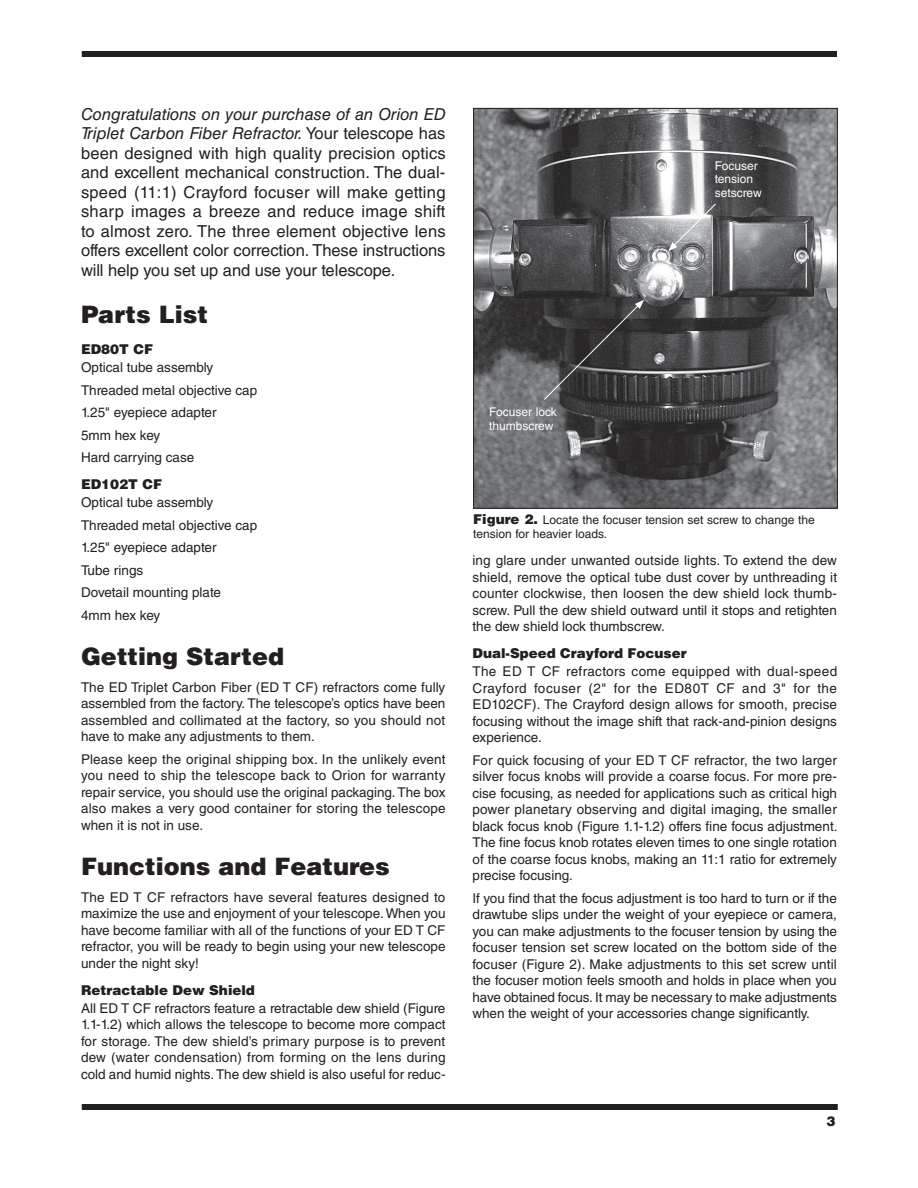
<style>
.page{position:relative;width:918px;height:1188px;background:#fff}
.page>*{position:absolute;margin:0;border:0;box-sizing:border-box;transform-origin:0 0}
.IN_Section_Head{font:900 24px "Helvetica LT Std";color:#231f20}
.IN_Intro_Body{font:16.5px/19.5px "Helvetica LT Std";letter-spacing:-.005em;color:#231f20;text-align:justify}
.IN_Body_Text{font:13.5px/16.5px "Helvetica LT Std";color:#231f20;text-align:justify}
.IN_Section_Subhead{font:900 13.5px "Helvetica LT Std";color:#231f20}
.t1{font:900 13.5px "Helvetica";color:#231f20}
.IN_Caption{font:12px/13.5px "Helvetica LT Std";color:#231f20}
.t2{font:12px/13.5px "Helvetica LT Std";color:#fff}
.s1{font-style:italic}
.s2{font-family:"Helvetica";font-weight:900;font-size:13.5px}
</style>
<div class="page">
<div style="left:82px;top:51px;width:755px;height:6px;background:#231f20"></div>
<div style="left:82px;top:1104px;width:756px;height:6px;background:#231f20"></div>
<img style="left:475px;top:110px;width:361px;height:397px">
<div style="left:473px;top:108px;width:365px;height:401px;border:1px solid #231f20"></div>
<svg style="left:543px;top:300px;width:101px;height:101px;background:#403f40"></svg>
<svg style="left:668px;top:203px;width:49px;height:48px;background:#acadaf"></svg>
<p class="IN_Intro_Body" style="left:81px;top:104px;width:366px"><span class="s1">Congratulations on your purchase of an Orion ED Triplet Carbon Fiber Refractor.</span> Your telescope has been designed with high quality precision optics and excellent mechanical construction. The dual&shy;speed (11:1) Crayford focuser will make getting sharp images a breeze and reduce image shift to almost zero. The three element objective lens offers excellent color correction. These instructions will help you set up and use your telescope.</p>
<h1 class="IN_Section_Head" style="left:81px;top:298px;width:129px">Parts List</h1>
<h2 class="IN_Section_Subhead" style="left:81px;top:340px;width:74px">ED80T CF</h2>
<p class="IN_Body_Text" style="left:81px;top:359px;width:134px">Optical tube assembly</p>
<p class="IN_Body_Text" style="left:81px;top:382px;width:178px">Threaded metal objective cap</p>
<p class="IN_Body_Text" style="left:81px;top:404px;width:137px">1.25" eyepiece adapter</p>
<p class="IN_Body_Text" style="left:81px;top:427px;width:81px">5mm hex key</p>
<p class="IN_Body_Text" style="left:81px;top:449px;width:115px">Hard carrying case</p>
<h2 class="IN_Section_Subhead" style="left:81px;top:475px;width:83px">ED102T CF</h2>
<p class="IN_Body_Text" style="left:81px;top:494px;width:134px">Optical tube assembly</p>
<p class="IN_Body_Text" style="left:81px;top:517px;width:178px">Threaded metal objective cap</p>
<p class="IN_Body_Text" style="left:81px;top:539px;width:137px">1.25" eyepiece adapter</p>
<p class="IN_Body_Text" style="left:81px;top:562px;width:64px">Tube rings</p>
<p class="IN_Body_Text" style="left:81px;top:584px;width:142px">Dovetail mounting plate</p>
<p class="IN_Body_Text" style="left:81px;top:607px;width:81px">4mm hex key</p>
<h1 class="IN_Section_Head" style="left:81px;top:640px;width:205px">Getting Started</h1>
<p class="IN_Body_Text" style="left:81px;top:679px;width:366px">The ED Triplet Carbon Fiber (ED T CF) refractors come fully assembled from the factory. The telescope’s optics have been assembled and collimated at the factory, so you should not have to make any adjustments to them.</p>
<p class="IN_Body_Text" style="left:81px;top:751px;width:366px">Please keep the original shipping box. In the unlikely event you need to ship the telescope back to Orion for warranty repair service, you should use the original packaging. The box also makes a very good container for storing the telescope when it is not in use.</p>
<h1 class="IN_Section_Head" style="left:81px;top:851px;width:310px">Functions and Features</h1>
<p class="IN_Body_Text" style="left:81px;top:889px;width:366px">The ED T CF refractors have several features designed to maximize the use and enjoyment of your telescope. When you have become familiar with all of the functions of your ED T CF refractor, you will be ready to begin using your new telescope under the night sky!</p>
<h2 class="IN_Section_Subhead" style="left:81px;top:981px;width:176px">Retractable Dew Shield</h2>
<p class="IN_Body_Text" style="left:81px;top:1000px;width:366px">All ED T CF refractors feature a retractable dew shield (Figure 1.1-1.2) which allows the telescope to become more compact for storage. The dew shield’s primary purpose is to prevent dew (water condensation) from forming on the lens during cold and humid nights. The dew shield is also useful for reduc-</p>
<p class="t2" style="left:489px;top:405px;width:69px">Focuser lock thumbscrew</p>
<p class="t2" style="left:715px;top:159px;width:48px">Focuser tension setscrew</p>
<p class="IN_Caption" style="left:473px;top:513px;width:343px"><span class="s2">Figure 2.</span> Locate the focuser tension set screw to change the tension for heavier loads.</p>
<p class="IN_Body_Text" style="left:472px;top:552px;width:366px">ing glare under unwanted outside lights. To extend the dew shield, remove the optical tube dust cover by unthreading it counter clockwise, then loosen the dew shield lock thumb&shy;screw. Pull the dew shield outward until it stops and retighten the dew shield lock thumbscrew.</p>
<h2 class="IN_Section_Subhead" style="left:472px;top:645px;width:216px">Dual-Speed Crayford Focuser</h2>
<p class="IN_Body_Text" style="left:472px;top:663px;width:366px">The ED T CF refractors come equipped with dual-speed Crayford focuser (2" for the ED80T CF and 3" for the ED102CF). The Crayford design allows for smooth, precise focusing without the image shift that rack-and-pinion designs experience.</p>
<p class="IN_Body_Text" style="left:472px;top:752px;width:367px">For quick focusing of your ED T CF refractor, the two larger silver focus knobs will provide a coarse focus. For more pre&shy;cise focusing, as needed for applications such as critical high power planetary observing and digital imaging, the smaller black focus knob (Figure 1.1-1.2) offers fine focus adjustment.<br>The fine focus knob rotates eleven times to one single rotation of the coarse focus knobs, making an 11:1 ratio for extremely precise focusing.</p>
<p class="IN_Body_Text" style="left:472px;top:890px;width:366px">If you find that the focus adjustment is too hard to turn or if the drawtube slips under the weight of your eyepiece or camera, you can make adjustments to the focuser tension by using the focuser tension set screw located on the bottom side of the focuser (Figure 2). Make adjustments to this set screw until the focuser motion feels smooth and holds in place when you have obtained focus. It may be necessary to make adjustments when the weight of your accessories change significantly.</p>
<p class="t1" style="left:826px;top:1113px;width:11px">3</p>
</div>
